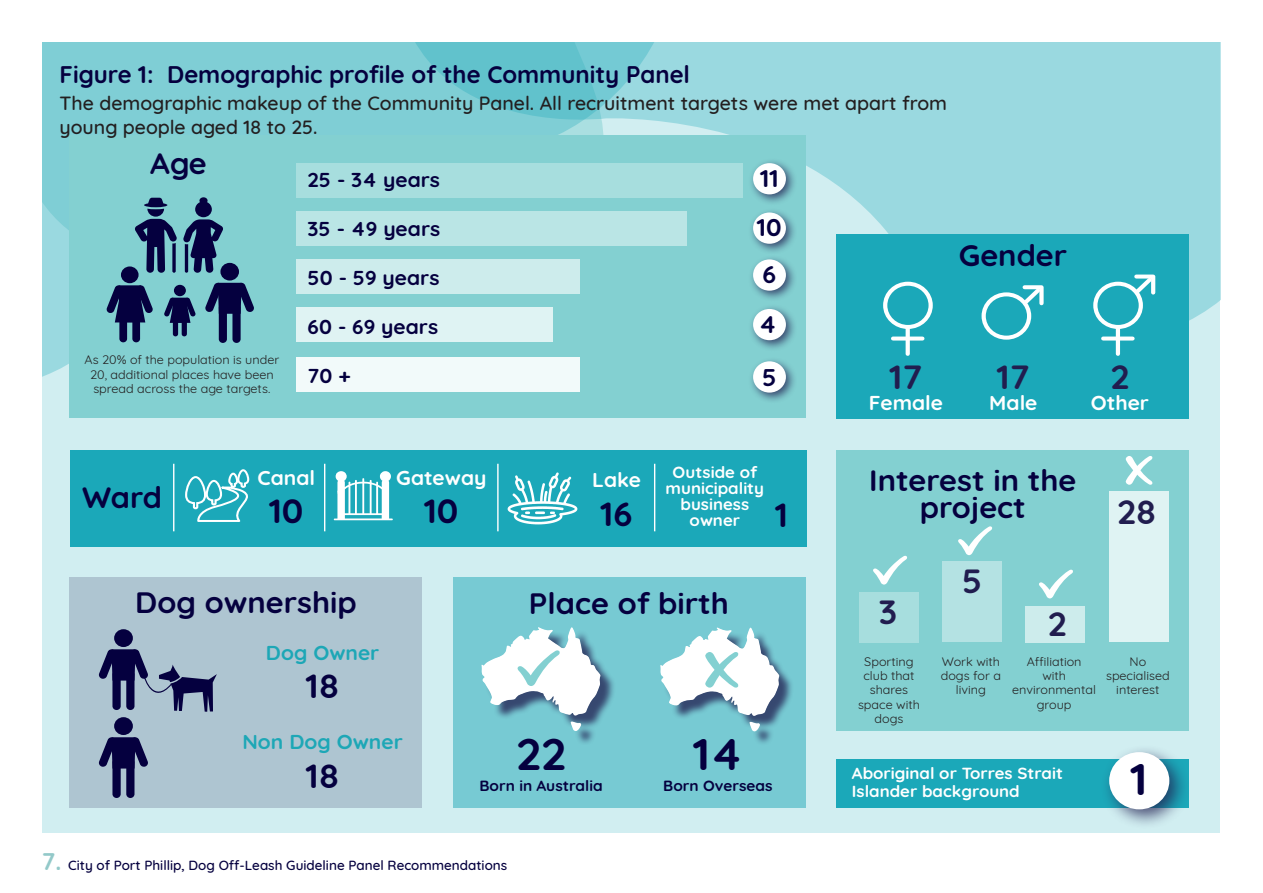
<style>
.page{position:relative;width:1263px;height:893px;background:#fff}
.page>*{position:absolute;margin:0;border:0;box-sizing:border-box;transform-origin:0 0}
.t1{font:700 44.1px "Quicksand";color:#05003f;scale:1.05 1}
.t2{font:700 33.45px "Quicksand";color:#05003f;scale:1.05 1}
.t3{font:700 33.45px "Quicksand";color:#211d4f;scale:1.05 1}
.t4{font:700 29.4px/26.7px "Quicksand";color:#05003f;text-align:center;scale:1.05 1}
.t5{font:700 24px "Quicksand";color:#05003f}
.t6{font:700 24px/49.5px "Quicksand";color:#05003f;scale:1.05 1}
.t7{font:700 20.1px "Quicksand";color:#05003f;scale:1.05 1}
.t8{font:700 20.1px "Quicksand";color:#fff;scale:1.05 1}
.t9{font:700 20.1px "Quicksand";color:#1da7b6;scale:1.05 1}
.t10{font:500 19.5px/23.4px "Quicksand";color:#231f20}
.t11{font:700 16.05px/16px "Quicksand";color:#fff;text-align:center;scale:1.05 1}
.t12{font:700 14.7px "Quicksand";color:#05003f;scale:1.05 1}
.t13{font:500 13.5px "Quicksand";color:#05003f}
.t14{font:12px/14.4px "Quicksand";color:#231f20;text-align:center;scale:1.05 1}
.s1{font-weight:700;font-size:24px;color:#93c9c9}
</style>
<div class="page">
<div style="left:43px;top:43px;width:1177px;height:790px;background:#d1eef1"></div>
<svg style="left:43px;top:43px;width:348px;height:333px;background:#82cfd6"></svg>
<svg style="left:391px;top:43px;width:829px;height:356px;background:#98d8df"></svg>
<div style="left:69px;top:135px;width:737px;height:283px;background:#83d0d1"></div>
<div style="left:836px;top:234px;width:352px;height:185px;background:#1ba8b9"></div>
<div style="left:836px;top:450px;width:352px;height:280px;background:#83d0d1"></div>
<div style="left:69px;top:577px;width:353px;height:231px;background:#aec5d1"></div>
<div style="left:453px;top:577px;width:353px;height:231px;background:#77cad3"></div>
<div style="left:70px;top:450px;width:736px;height:96px;background:#1ba8b9"></div>
<div style="left:121px;top:266px;width:18px;height:17px;background:#05003f;border-radius:50%"></div>
<div style="left:119px;top:305px;width:8px;height:37px;background:#05003f;border-radius:4px"></div>
<div style="left:132px;top:305px;width:8px;height:37px;background:#05003f;border-radius:4px"></div>
<svg style="left:106px;top:285px;width:47px;height:37px"></svg>
<div style="left:174px;top:285px;width:12px;height:11px;background:#05003f;border-radius:50%"></div>
<div style="left:173px;top:311px;width:5px;height:25px;background:#05003f;border-radius:3px"></div>
<div style="left:182px;top:311px;width:5px;height:25px;background:#05003f;border-radius:3px"></div>
<svg style="left:164px;top:297px;width:32px;height:26px"></svg>
<div style="left:220px;top:263px;width:19px;height:18px;background:#05003f;border-radius:50%"></div>
<div style="left:219px;top:304px;width:8px;height:39px;background:#05003f;border-radius:4px"></div>
<div style="left:232px;top:304px;width:9px;height:39px;background:#05003f;border-radius:4px"></div>
<svg style="left:205px;top:282px;width:49px;height:32px"></svg>
<svg style="left:134px;top:198px;width:43px;height:75px"></svg>
<svg style="left:183px;top:197px;width:40px;height:76px"></svg>
<div style="left:296px;top:163px;width:446px;height:35px;background:#a7dede"></div>
<div style="left:296px;top:211px;width:391px;height:35px;background:#bae5e5"></div>
<div style="left:296px;top:259px;width:284px;height:35px;background:#cdecec"></div>
<div style="left:296px;top:307px;width:257px;height:35px;background:#dff3f3"></div>
<div style="left:296px;top:358px;width:284px;height:34px;background:#f2fafa"></div>
<div style="left:748px;top:158px;width:49px;height:47px;background:#211d4f;opacity:.75"></div>
<div style="left:753px;top:163px;width:33px;height:31px;background:#fff;border-radius:50%"></div>
<div style="left:748px;top:208px;width:49px;height:47px;background:#211d4f;opacity:.75"></div>
<div style="left:753px;top:212px;width:33px;height:32px;background:#fff;border-radius:50%"></div>
<div style="left:748px;top:255px;width:49px;height:47px;background:#211d4f;opacity:.75"></div>
<div style="left:753px;top:259px;width:33px;height:32px;background:#fff;border-radius:50%"></div>
<div style="left:748px;top:304px;width:49px;height:47px;background:#211d4f;opacity:.75"></div>
<div style="left:753px;top:309px;width:33px;height:31px;background:#fff;border-radius:50%"></div>
<div style="left:748px;top:356px;width:49px;height:48px;background:#211d4f;opacity:.75"></div>
<div style="left:753px;top:361px;width:33px;height:32px;background:#fff;border-radius:50%"></div>
<div style="left:981px;top:292px;width:50px;height:48px;border:4px solid #fff;border-radius:50%"></div>
<svg style="left:1019px;top:283px;width:90px;height:43px"></svg>
<hr style="left:1116px;top:328px;width:4px;height:26px;background:#fff">
<div style="left:1103px;top:336px;width:29px;height:5px;background:#fff"></div>
<div style="left:1093px;top:282px;width:50px;height:47px;border:4px solid #fff;border-radius:50%"></div>
<svg style="left:1131px;top:274px;width:25px;height:23px"></svg>
<svg style="left:906px;top:329px;width:4px;height:25px"></svg>
<div style="left:893px;top:336px;width:29px;height:5px;background:#fff"></div>
<div style="left:883px;top:282px;width:50px;height:47px;border:4px solid #fff;border-radius:50%"></div>
<svg style="left:185px;top:469px;width:65px;height:53px"></svg>
<svg style="left:508px;top:472px;width:69px;height:52px"></svg>
<svg style="left:334px;top:471px;width:59px;height:49px"></svg>
<div style="left:114px;top:629px;width:19px;height:18px;background:#05003f;border-radius:50%"></div>
<svg style="left:98px;top:649px;width:119px;height:63px"></svg>
<div style="left:114px;top:717px;width:19px;height:18px;background:#05003f;border-radius:50%"></div>
<div style="left:112px;top:759px;width:9px;height:39px;background:#05003f;border-radius:4px"></div>
<div style="left:126px;top:759px;width:8px;height:39px;background:#05003f;border-radius:4px"></div>
<svg style="left:98px;top:737px;width:50px;height:31px"></svg>
<svg style="left:873px;top:556px;width:34px;height:29px"></svg>
<div style="left:859px;top:592px;width:60px;height:50px;background:#a7dede"></div>
<div style="left:942px;top:562px;width:60px;height:80px;background:#b4e2e3"></div>
<div style="left:1025px;top:606px;width:60px;height:36px;background:#cdecec"></div>
<div style="left:1109px;top:492px;width:59px;height:150px;background:#dff3f3"></div>
<svg style="left:958px;top:526px;width:34px;height:29px"></svg>
<svg style="left:1125px;top:456px;width:27px;height:29px"></svg>
<svg style="left:1039px;top:570px;width:34px;height:28px"></svg>
<div style="left:484px;top:630px;width:131px;height:115px;background:#211d4f;opacity:.75"></div>
<svg style="left:481px;top:627px;width:119px;height:104px"></svg>
<div style="left:663px;top:630px;width:131px;height:115px;background:#211d4f;opacity:.75"></div>
<svg style="left:749px;top:722px;width:11px;height:9px"></svg>
<svg style="left:660px;top:627px;width:119px;height:89px"></svg>
<div style="left:836px;top:759px;width:352px;height:49px;background:#1ba8b9"></div>
<div style="left:1100px;top:744px;width:90px;height:85px;background:#211d4f;opacity:.75"></div>
<div style="left:1109px;top:752px;width:60px;height:57px;background:#fff;border-radius:50%"></div>
<hr style="left:654px;top:464px;width:1px;height:67px;background:#fff">
<hr style="left:497px;top:464px;width:2px;height:67px;background:#fff">
<hr style="left:324px;top:464px;width:1px;height:67px;background:#fff">
<hr style="left:173px;top:464px;width:1px;height:67px;background:#fff">
<p class="t5" style="left:60px;top:54px;width:632px">Figure 1: Demographic profile of the Community Panel</p>
<p class="t10" style="left:60px;top:90px;width:889px">The demographic makeup of the Community Panel. All recruitment targets were met apart from young people aged 18 to 25.</p>
<p class="t4" style="left:150px;top:148px;width:55px">Age</p>
<p class="t14" style="left:85px;top:351px;width:187px">As 20% of the population is under<br>20, additional places have been spread across the age targets.</p>
<p class="t7" style="left:308px;top:163px;width:128px">25 - 34 years</p>
<p class="t7" style="left:308px;top:212px;width:128px">35 - 49 years</p>
<p class="t7" style="left:308px;top:261px;width:127px">50 - 59 years</p>
<p class="t7" style="left:308px;top:310px;width:126px">60 - 69 years</p>
<p class="t7" style="left:308px;top:359px;width:42px">70 +</p>
<p class="t6" style="left:757px;top:151px;width:25px">11<br>10</p>
<p class="t6" style="left:759px;top:248px;width:19px">6<br>4</p>
<p class="t6" style="left:762px;top:351px;width:15px">5</p>
<p class="t3" style="left:889px;top:349px;width:33px">17</p>
<p class="t8" style="left:869px;top:386px;width:72px">Female</p>
<p class="t4" style="left:959px;top:240px;width:105px">Gender</p>
<p class="t3" style="left:997px;top:349px;width:33px">17</p>
<p class="t8" style="left:989px;top:386px;width:47px">Male</p>
<p class="t3" style="left:1110px;top:349px;width:19px">2</p>
<p class="t8" style="left:1091px;top:386px;width:57px">Other</p>
<p class="t4" style="left:82px;top:482px;width:78px">Ward</p>
<p class="t8" style="left:257px;top:461px;width:56px">Canal</p>
<p class="t2" style="left:269px;top:483px;width:34px">10</p>
<p class="t8" style="left:396px;top:461px;width:88px">Gateway</p>
<p class="t2" style="left:424px;top:483px;width:34px">10</p>
<p class="t8" style="left:592px;top:463px;width:48px">Lake</p>
<p class="t2" style="left:601px;top:486px;width:32px">16</p>
<p class="t11" style="left:666px;top:463px;width:95px">Outside of municipality business owner</p>
<p class="t2" style="left:775px;top:487px;width:14px">1</p>
<p class="t4" style="left:135px;top:586px;width:213px">Dog ownership</p>
<p class="t4" style="left:529px;top:588px;width:192px">Place of birth</p>
<p class="t4" style="left:869px;top:465px;width:199px">Interest in the project</p>
<p class="t3" style="left:879px;top:585px;width:19px">3</p>
<p class="t3" style="left:962px;top:554px;width:21px">5</p>
<p class="t3" style="left:1048px;top:596px;width:19px">2</p>
<p class="t3" style="left:1117px;top:485px;width:39px">28</p>
<p class="t9" style="left:266px;top:636px;width:110px">Dog Owner</p>
<p class="t2" style="left:306px;top:658px;width:33px">18</p>
<p class="t9" style="left:242px;top:725px;width:154px">Non Dog Owner</p>
<p class="t2" style="left:306px;top:748px;width:33px">18</p>
<p class="t1" style="left:516px;top:718px;width:49px">22</p>
<p class="t12" style="left:479px;top:773px;width:119px">Born in Australia</p>
<p class="t13" style="left:42px;top:854px;width:467px"><span class="s1">7.</span> City of Port Phillip, Dog Off-Leash Guideline Panel Recommendations</p>
<p class="t1" style="left:693px;top:718px;width:49px">14</p>
<p class="t12" style="left:663px;top:773px;width:106px">Born Overseas</p>
<p class="t14" style="left:858px;top:653px;width:60px">Sporting club that shares space with dogs</p>
<p class="t14" style="left:941px;top:653px;width:59px">Work with dogs for a living</p>
<p class="t14" style="left:1012px;top:653px;width:81px">Affiliation<br>with environmental group</p>
<p class="t14" style="left:1106px;top:653px;width:62px">No specialised interest</p>
<p class="t11" style="left:852px;top:764px;width:202px;line-height:17.4px;text-align:left">Aboriginal or Torres Strait<br>Islander background</p>
<p class="t1" style="left:1130px;top:743px;width:18px">1</p>
</div>
